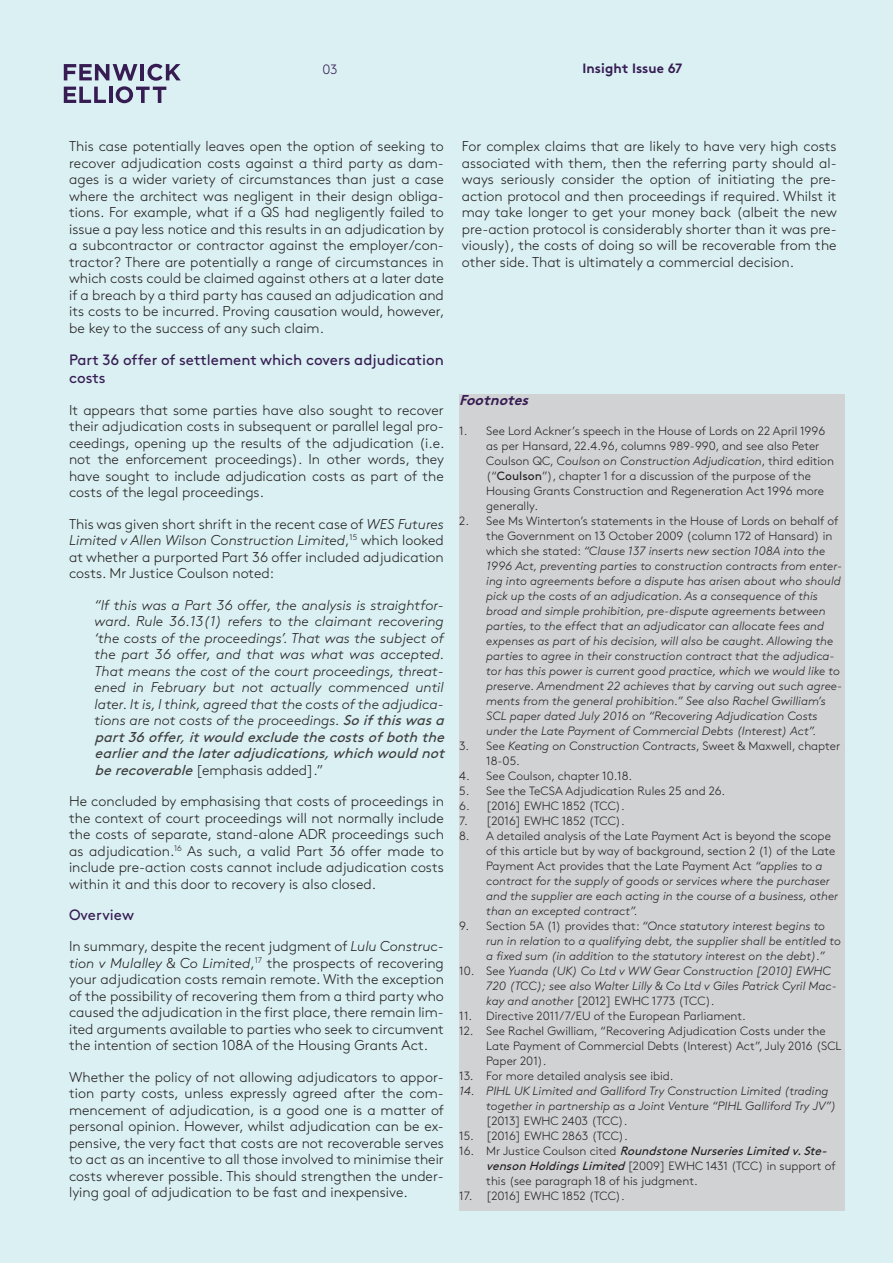
<style>
.page{position:relative;width:893px;height:1263px;background:#daf0f2}
.page>*{position:absolute;margin:0;border:0;box-sizing:border-box;transform-origin:0 0}
.t1{font:15px/18px "Brown";color:#361c53}
.t2{font:300 14.25px/16.5px "Brown";color:#231f20;text-align:justify}
.t3{font:italic 300 14.25px/16.5px "Brown";color:#231f20}
.t4{font:italic 700 14.25px "Brown";color:#361c53}
.t5{font:700 13.5px "Brown";color:#361c53}
.t6{font:300 13.5px "Brown";color:#361c53}
.t7{font:italic 300 12px/15px "Brown";color:#231f20}
.t8{font:300 12px/15px "Brown";color:#231f20}
.t9{font:italic 12px "Brown";color:#231f20}
.s1{font-style:italic}
.s2{font-weight:400;color:#3e3e3f}
.s3{font-style:normal}
.s4{font-weight:400}
.s5{font-weight:300;font-style:normal}
.s6{font-weight:400;font-style:italic}
</style>
<div class="page">
<svg style="left:64px;top:64px;width:117px;height:39px;background:#9fa3b8"></svg>
<div style="left:459px;top:394px;width:386px;height:817px;background:#d1d2d4"></div>
<p class="t6" style="left:323px;top:59px;width:17px">03</p>
<p class="t5" style="left:583px;top:58px;width:101px">Insight Issue 67</p>
<p class="t2" style="left:69px;top:137px;width:377px">This case potentially leaves open the option of seeking to recover adjudication costs against a third party as dam&shy;ages is a wider variety of circumstances than just a case where the architect was negligent in their design obliga&shy;tions. For example, what if a QS had negligently failed to issue a pay less notice and this results in an adjudication by a subcontractor or contractor against the employer/con&shy;tractor? There are potentially a range of circumstances in which costs could be claimed against others at a later date if a breach by a third party has caused an adjudication and its costs to be incurred. Proving causation would, however, be key to the success of any such claim.</p>
<p class="t1" style="left:69px;top:350px;width:376px">Part 36 offer of settlement which covers adjudication costs</p>
<p class="t2" style="left:69px;top:401px;width:377px">It appears that some parties have also sought to recover their adjudication costs in subsequent or parallel legal pro&shy;ceedings, opening up the results of the adjudication (i.e. not the enforcement proceedings). In other words, they have sought to include adjudication costs as part of the costs of the legal proceedings.</p>
<p class="t2" style="left:69px;top:514px;width:376px">This was given short shrift in the recent case of <span class="s1">WES Futures Limited v Allen Wilson Construction Limited</span>,<sup>15</sup> which looked at whether a purported Part 36 offer included adjudication costs. Mr Justice Coulson noted:</p>
<p class="t3" style="left:95px;top:595px;width:356px">“If this was a Part 36 offer, the analysis is straightfor&shy;ward. Rule 36.13(1) refers to the claimant recovering ‘the costs of the proceedings’. That was the subject of the part 36 offer, and that was what was accepted.<br>That means the cost of the court proceedings, threat&shy;ened in February but not actually commenced until later. It is, I think, agreed that the costs of the adjudica&shy;tions are not costs of the proceedings. <span class="s2">Soifthiswasa part36offer,itwouldexcludethecostsofboththe earlierandthelateradjudications,whichwouldnot berecoverable</span><span class="s3">[emphasis added].”</span></p>
<p class="t2" style="left:69px;top:792px;width:376px">He concluded by emphasising that costs of proceedings in the context of court proceedings will not normally include the costs of separate, stand-alone ADR proceedings such as adjudication.<sup>16</sup> As such, a valid Part 36 offer made to include pre-action costs cannot include adjudication costs within it and this door to recovery is also closed.</p>
<p class="t1" style="left:69px;top:904px;width:66px">Overview</p>
<p class="t2" style="left:69px;top:937px;width:376px">In summary, despite the recent judgment of <span class="s1">Lulu Construc&shy;tion v Mulalley &amp; Co Limited</span>,<sup>17</sup> the prospects of recovering your adjudication costs remain remote. With the exception of the possibility of recovering them from a third party who caused the adjudication in the first place, there remain lim&shy;ited arguments available to parties who seek to circumvent the intention of section 108A of the Housing Grants Act.</p>
<p class="t2" style="left:69px;top:1067px;width:376px">Whether the policy of not allowing adjudicators to appor&shy;tion party costs, unless expressly agreed after the com&shy;mencement of adjudication, is a good one is a matter of personal opinion. However, whilst adjudication can be ex&shy;pensive, the very fact that costs are not recoverable serves to act as an incentive to all those involved to minimise their costs wherever possible. This should strengthen the under&shy;lying goal of adjudication to be fast and inexpensive.</p>
<p class="t2" style="left:462px;top:137px;width:377px">For complex claims that are likely to have very high costs associated with them, then the referring party should al&shy;ways seriously consider the option of initiating the pre&shy;action protocol and then proceedings if required. Whilst it may take longer to get your money back (albeit the new pre-action protocol is considerably shorter than it was pre&shy;viously), the costs of doing so will be recoverable from the other side. That is ultimately a commercial decision.</p>
<p class="t4" style="left:459px;top:388px;width:76px">Footnotes</p>
<p class="t8" style="left:486px;top:422px;width:349px;text-indent:-27px">1. See Lord Ackner’s speech in the House of Lords on 22 April 1996 as per Hansard, 22.4.96, columns 989-990, and see also Peter Coulson QC, <span class="s1">Coulson on Construction Adjudication</span>, third edition (“<span class="s4">Coulson</span>”), chapter 1 for a discussion of the purpose of the Housing Grants Construction and Regeneration Act 1996 more generally.</p>
<p class="t7" style="left:486px;top:512px;width:357px;text-indent:-27px"><span class="s3">2. See Ms Winterton’s statements in the House of Lords on behalf of the Government on 13 October 2009 (column 172 of Hansard) in which she stated:</span> “Clause 137 inserts new section 108A into the 1996 Act, preventing parties to construction contracts from enter&shy;ing into agreements before a dispute has arisen about who should pick up the costs of an adjudication. As a consequence of this broad and simple prohibition, pre-dispute agreements between parties, to the effect that an adjudicator can allocate fees and expenses as part of his decision, will also be caught. Allowing the parties to agree in their construction contract that the adjudica&shy;tor has this power is current good practice, which we would like to preserve. Amendment 22 achieves that by carving out such agree&shy;ments from the general prohibition.” See also Rachel Gwilliam’s SCL paper dated July 2016 on “Recovering Adjudication Costs under the Late Payment of Commercial Debts (Interest) Act”.</p>
<p class="t8" style="left:486px;top:737px;width:355px;text-indent:-27px">3. See <span class="s1">Keating on Construction Contracts</span>, Sweet &amp; Maxwell, chapter<br>18-05.</p>
<p class="t8" style="left:459px;top:767px;width:174px">4. See Coulson, chapter 10.18.</p>
<p class="t8" style="left:459px;top:782px;width:267px">5. See the TeCSA Adjudication Rules 25 and 26.</p>
<p class="t8" style="left:459px;top:797px;width:167px">6. [2016] EWHC 1852 (TCC).</p>
<p class="t8" style="left:459px;top:812px;width:167px">7. [2016] EWHC 1852 (TCC).</p>
<p class="t8" style="left:486px;top:827px;width:353px;text-indent:-27px">8. A detailed analysis of the Late Payment Act is beyond the scope of this article but by way of background, section 2 (1) of the Late Payment Act provides that the Late Payment Act <span class="s1">“applies to a contract for the supply of goods or services where the purchaser and the supplier are each acting in the course of a business, other than an excepted contract”.</span></p>
<p class="t7" style="left:486px;top:917px;width:356px;text-indent:-27px"><span class="s3">9. Section 5A (1) provides that:</span> “Once statutory interest begins to run in relation to a qualifying debt, the supplier shall be entitled to a fixed sum (in addition to the statutory interest on the debt).”</p>
<p class="t7" style="left:486px;top:962px;width:352px;text-indent:-27px"><span class="s3">10. See</span> Yuanda (UK) Co Ltd v WW Gear Construction [2010] EWHC<br>720 (TCC); see also Walter Lilly &amp; Co Ltd v Giles Patrick Cyril Mac&shy;kay and another <span class="s3">[2012] EWHC 1773 (TCC).</span></p>
<p class="t8" style="left:459px;top:1007px;width:288px">11. Directive 2011/7/EU of the European Parliament.</p>
<p class="t8" style="left:486px;top:1022px;width:357px;text-indent:-27px">12. See Rachel Gwilliam, “Recovering Adjudication Costs under the<br>Late Payment of Commercial Debts (Interest) Act”, July 2016 (SCL<br>Paper 201).</p>
<p class="t8" style="left:459px;top:1067px;width:216px">13. For more detailed analysis see ibid.</p>
<p class="t7" style="left:486px;top:1082px;width:352px;text-indent:-27px">14. PIHL UK Limited and Galliford Try Construction Limited (trading together in partnership as a Joint Venture “PIHL Galliford Try JV”)</p>
<p class="t8" style="left:486px;top:1112px;width:143px">[2013] EWHC 2403 (TCC).</p>
<p class="t8" style="left:459px;top:1127px;width:170px">15. [2016] EWHC 2863 (TCC).</p>
<p class="t9" style="left:459px;top:1141px;width:373px"><span class="s5">1 6 . M r J u s t i c e C o u l s o n c i t e d</span> RoundstoneNurseriesLimitedv.Ste-</p>
<p class="t8" style="left:486px;top:1157px;width:351px"><span class="s6">vensonHoldingsLimited</span>[2009] EWHC 1431 (TCC) in support of</p>
<p class="t8" style="left:486px;top:1172px;width:213px">this (see paragraph 18 of his judgment.</p>
<p class="t8" style="left:459px;top:1187px;width:167px">17. [2016] EWHC 1852 (TCC).</p>
</div>
